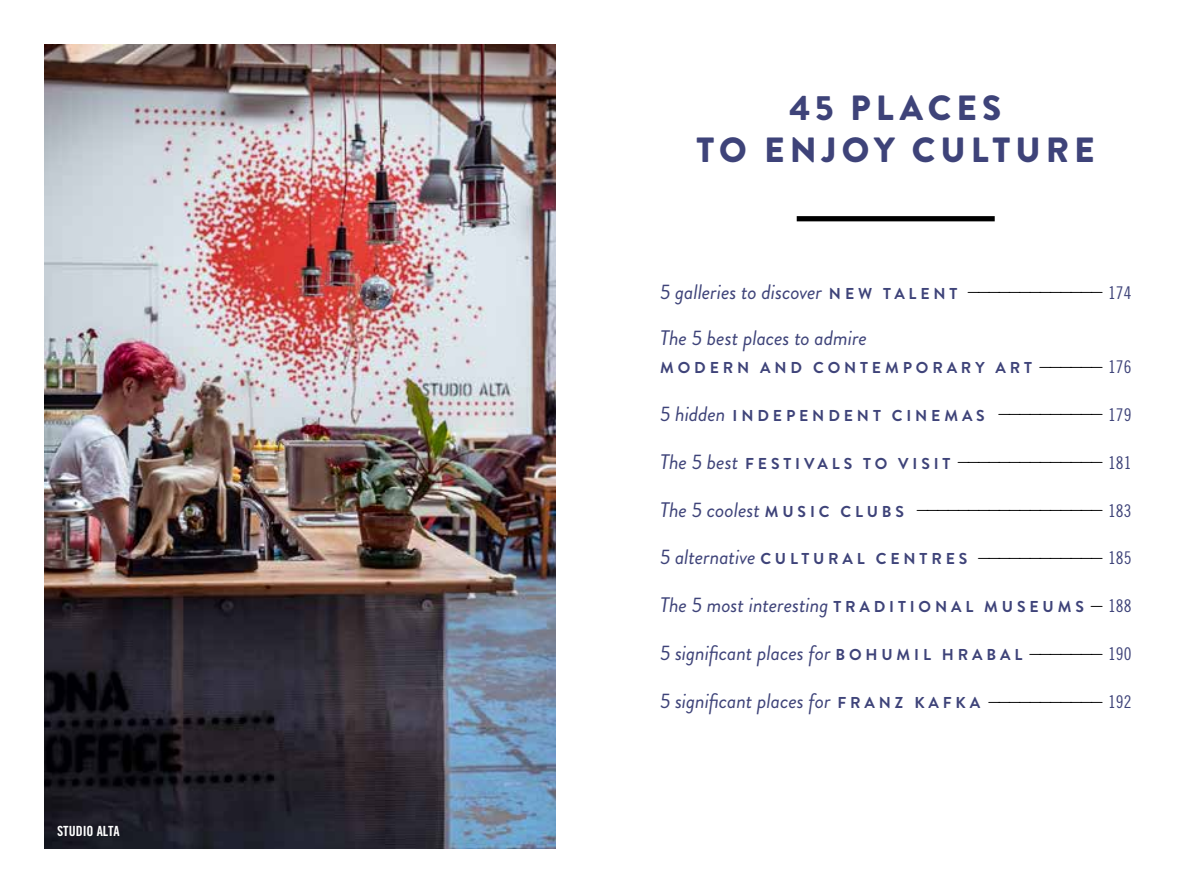
<style>
.page{position:relative;width:1191px;height:893px;background:#fff}
.page>*{position:absolute;margin:0;border:0;box-sizing:border-box;transform-origin:0 0}
.t1{font:900 35px/42px "Brandon Grotesque";letter-spacing:.145em;color:#3e4379;text-align:center}
.t2{font:italic 21px/46px "Brandon Grotesque";letter-spacing:-.005em;color:#3e4379}
.t3{font:700 15.75px "Brandon Grotesque";letter-spacing:.245em;color:#3e4379}
.t4{font:14px "Trade Gothic Bold Cond Twenty";color:#fff}
.t5{font:900 10.5px "Brandon Grotesque";color:#000;scale:1.67 1}
.s1{font-weight:700;font-style:normal;font-size:15.75px}
.s2{font-family:"Trade Gothic Cond Eighteen";font-style:normal;font-size:17.5px}
.s3{font-family:"Trade Gothic Cond Eighteen";font-weight:400;font-size:17.5px}
.s4{font-weight:400;font-style:italic;font-size:21px}
.s5{font-weight:400;font-style:italic;font-size:21px;color:#3e4379}
.s6{font-weight:700;font-size:15.75px;color:#3e4379}
.s7{font-family:"Trade Gothic Cond Eighteen";font-weight:400;font-size:17.5px;color:#3e4379}
</style>
<div class="page">
<div style="left:796px;top:216px;width:198px;height:5px;background:#000"></div>
<img style="left:45px;top:45px;width:511px;height:803px">
<p class="t4" style="left:57px;top:822px;width:64px">STUDIO ALTA</p>
<h1 class="t1" style="left:696px;top:87px;width:400px">45 PLACES<br>TO ENJOY CULTURE</h1>
<p class="t2" style="left:660px;top:269px;width:473px">5 galleries to discover <span class="s1">N E W T A L E N T</span> <sup>—————————————</sup> <span class="s2">174<br></span>The 5 best places to admire</p>
<p class="t3" style="left:660px;top:357px;width:473px">MODERN AND CONTEMPORARY ART <sup>——————</sup><span class="s3">176</span></p>
<p class="t3" style="left:660px;top:404px;width:473px"><span class="s4">5 hidden</span> INDEPENDENT CINEMAS <sup>——————————</sup><span class="s3">179</span></p>
<p class="t3" style="left:660px;top:452px;width:473px"><span class="s4">The 5 best</span> F E S T I V A L S T O V I S I T <sup>——————————————</sup> <span class="s3">181</span></p>
<p class="t5" style="left:660px;top:502px;width:284px"><span class="s5">The 5 coolest</span> <span class="s6">M U S I C C L U B S</span> —————————————————— <span class="s7">183</span></p>
<p class="t3" style="left:660px;top:548px;width:473px"><span class="s4">5 alternative</span> C U L T U R A L C E N T R E S <sup>————————————</sup> <span class="s3">185</span></p>
<p class="t2" style="left:660px;top:582px;width:473px">The 5 most interesting <span class="s1">TRADITIONAL MUSEUMS</span> <sup>—</sup><span class="s2">188</span></p>
<p class="t2" style="left:660px;top:630px;width:473px">5 significant places for <span class="s1">B O H U M I L H R A B A L</span> <sup>———————</sup> <span class="s2">190</span></p>
<p class="t2" style="left:660px;top:678px;width:473px">5 significant places for <span class="s1">F R A N Z K A F K A</span> <sup>———————————</sup> <span class="s2">192</span></p>
</div>
